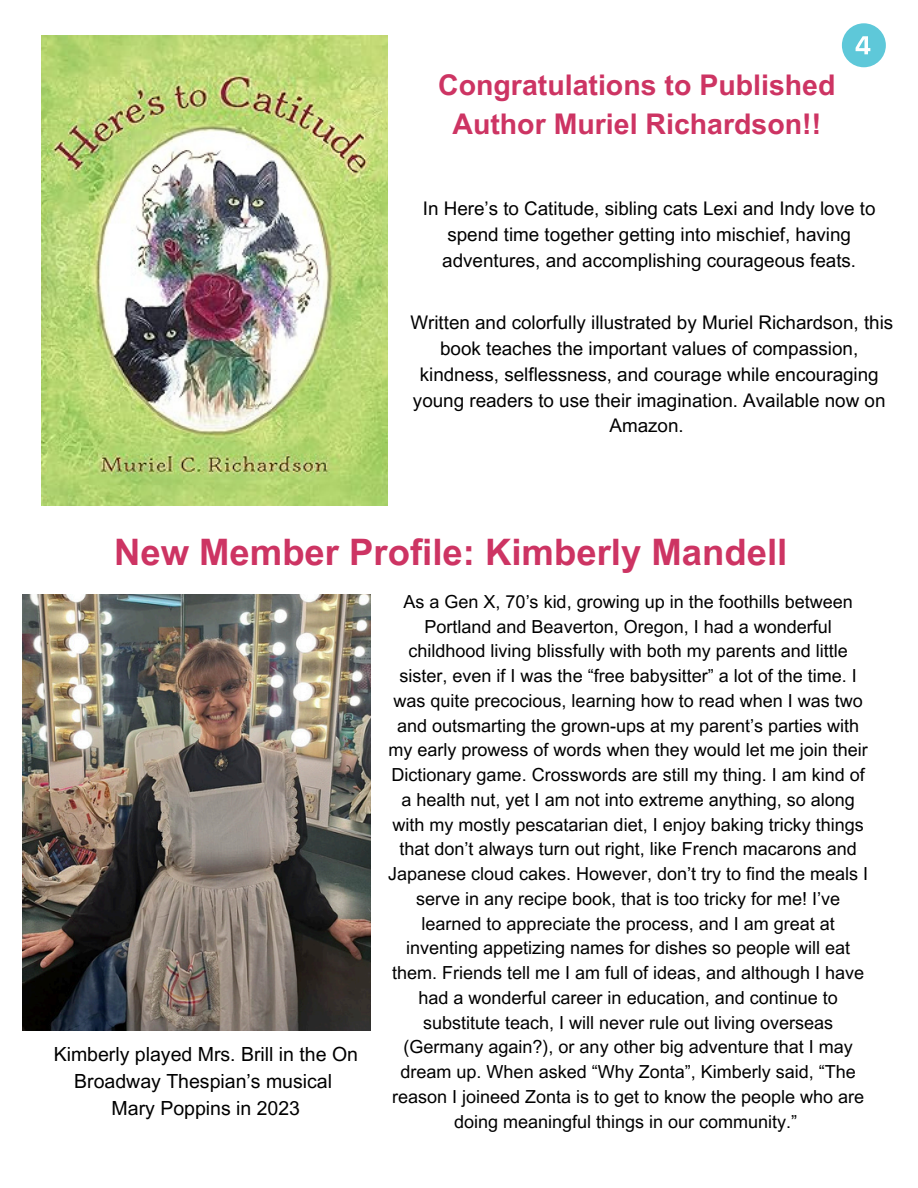
<style>
.page{position:relative;width:918px;height:1188px;background:#fff}
.page>*{position:absolute;margin:0;border:0;box-sizing:border-box;transform-origin:0 0}
.t1{font:700 36.45px "Arial MT Pro";color:#cd3463}
.t2{font:700 28.5px/39.3px "Arial MT Pro";color:#cd3463;text-align:center}
.t3{font:19.5px/27px "Arial MT Pro";color:#000;text-align:center}
.t4{font:18.75px/25.8px "Arial MT Pro";color:#000;text-align:center}
.t5{font:18px/24.8px "Arial MT Pro";color:#000;text-align:center}
</style>
<div class="page">
<img style="left:42px;top:35px;width:345px;height:470px">
<svg style="left:842px;top:23px;width:44px;height:44px"></svg>
<img style="left:22px;top:594px;width:348px;height:436px">
<h2 class="t2" style="left:438px;top:69px;width:399px">Congratulations to Published<br>Author Muriel Richardson!!</h2>
<h1 class="t4" style="left:423px;top:198px;width:454px">In Here’s to Catitude, sibling cats Lexi and Indy love to spend time together getting into mischief, having adventures, and accomplishing courageous feats.</h1>
<p class="t4" style="left:410px;top:312px;width:484px">Written and colorfully illustrated by Muriel Richardson, this book teaches the important values of compassion, kindness, selflessness, and courage while encouraging young readers to use their imagination. Available now on Amazon.</p>
<p class="t1" style="left:114px;top:539px;width:675px">New Member Profile: Kimberly Mandell</p>
<p class="t3" style="left:54px;top:1043px;width:306px">Kimberly played Mrs. Brill in the On<br>Broadway Thespian’s musical</p>
<p class="t3" style="left:112px;top:1097px;width:190px">Mary Poppins in 2023</p>
<p class="t5" style="left:388px;top:592px;width:482px">As a Gen X, 70’s kid, growing up in the foothills between Portland and Beaverton, Oregon, I had a wonderful childhood living blissfully with both my parents and little sister, even if I was the “free babysitter” a lot of the time. I was quite precocious, learning how to read when I was two and outsmarting the grown-ups at my parent’s parties with my early prowess of words when they would let me join their Dictionary game. Crosswords are still my thing. I am kind of a health nut, yet I am not into extreme anything, so along with my mostly pescatarian diet, I enjoy baking tricky things that don’t always turn out right, like French macarons and Japanese cloud cakes. However, don’t try to find the meals I serve in any recipe book, that is too tricky for me! I’ve learned to appreciate the process, and I am great at inventing appetizing names for dishes so people will eat them. Friends tell me I am full of ideas, and although I have had a wonderful career in education, and continue to substitute teach, I will never rule out living overseas (Germany again?), or any other big adventure that I may dream up. When asked “Why Zonta”, Kimberly said, “The reason I joineed Zonta is to get to know the people who are doing meaningful things in our community.”</p>
</div>
